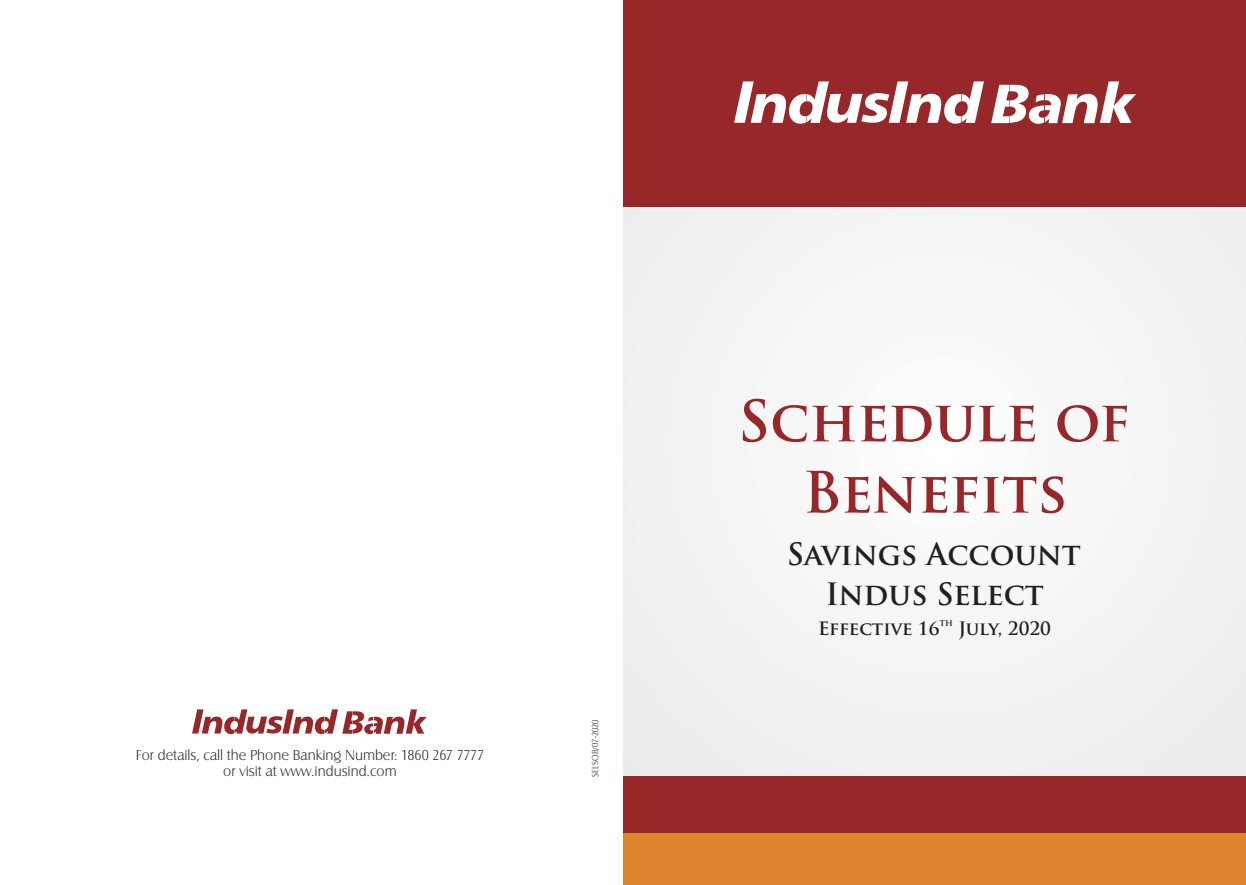
<style>
.page{position:relative;width:1246px;height:885px;background:#fff}
.page>*{position:absolute;margin:0;border:0;box-sizing:border-box;transform-origin:0 0}
.t1{font:700 55.5px/71.2px "Trajan Pro";color:#98272a;text-align:center}
.t2{font:700 30px/39.9px "Trajan Pro";color:#231f20;text-align:center}
.t3{font:700 18px "Trajan Pro";color:#231f20}
.t4{font:15px/16px "Castle T Ligh";color:#231f20;text-align:center}
.t5{font:9px "Castle T Ligh";color:#231f20}
.t6{font:700 9px "Trajan Pro";color:#231f20}
</style>
<div class="page">
<div style="left:623px;top:0;width:623px;height:884px;background:#f3f3f3"></div>
<div style="left:623px;top:0;width:623px;height:206px;background:#98272a"></div>
<div style="left:623px;top:832px;width:623px;height:52px;background:#dd862e"></div>
<div style="left:623px;top:775px;width:623px;height:57px;background:#98272a"></div>
<svg style="left:734px;top:81px;width:250px;height:43px"></svg>
<svg style="left:991px;top:81px;width:145px;height:43px"></svg>
<svg style="left:192px;top:709px;width:235px;height:25px"></svg>
<p class="t4" style="left:136px;top:746px;width:350px">For details, call the Phone Banking Number: 1860 267 7777 or visit at www.indusind.com</p>
<p class="t5" style="left:591px;top:776px;width:59px;rotate:-90deg">SELSOB/07-2020</p>
<h1 class="t1" style="left:738px;top:391px;width:394px">Schedule of<br>Benefits</h1>
<h2 class="t2" style="left:787px;top:537px;width:296px">Savings Account<br>Indus Select</h2>
<p class="t6" style="left:939px;top:618px;width:15px">th</p>
<p class="t3" style="left:818px;top:621px;width:234px">Effective 16 July, 2020</p>
</div>
